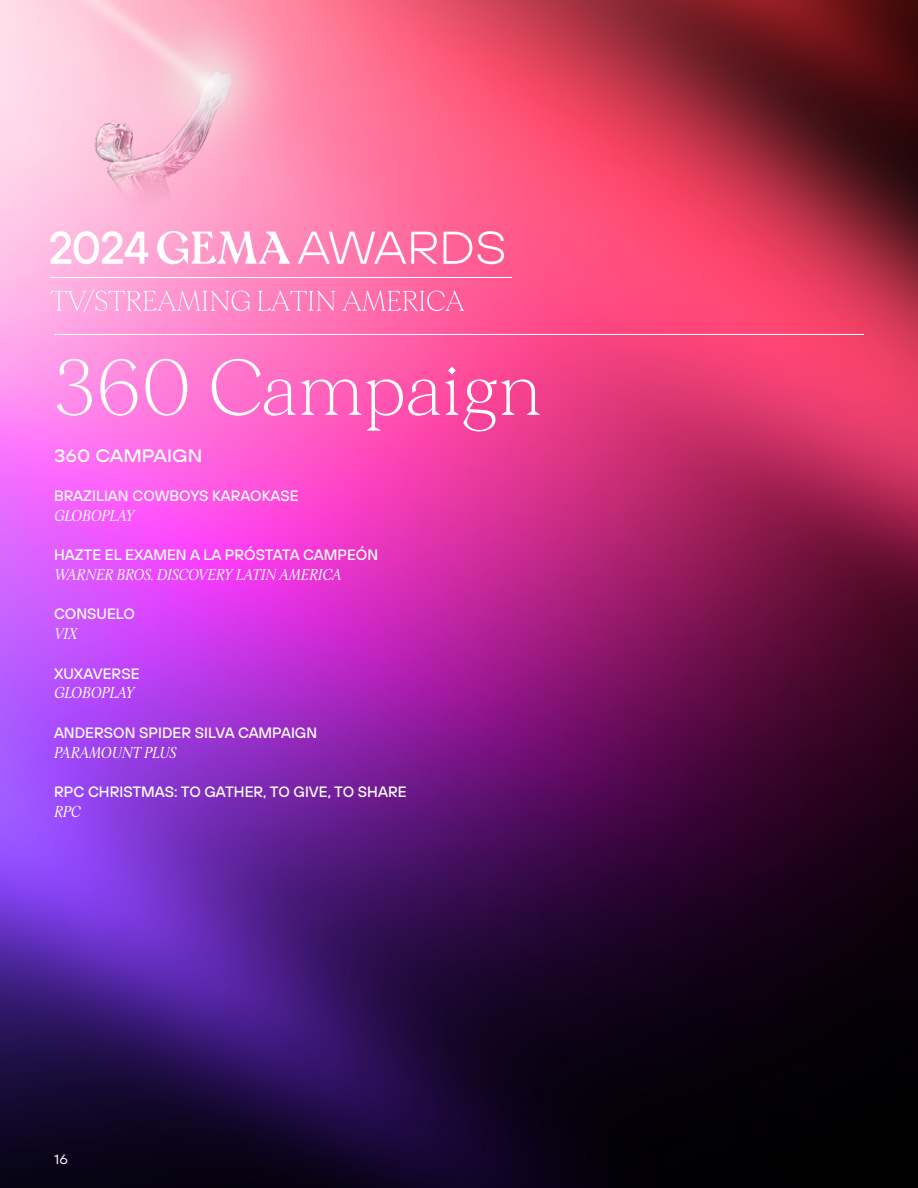
<style>
.page{position:relative;width:918px;height:1188px;background:#fff}
.page>*{position:absolute;margin:0;border:0;box-sizing:border-box;transform-origin:0 0}
.t1{font:200 75px "Morion";color:#fff}
.t2{font:500 18px "TT Hoves Pro Exp";color:#fff}
.t3{font:500 15px "TT Hoves Pro";color:#fff}
.t4{font:italic 15px "Morion";color:#fff}
.t5{font:13.5px "TT Hoves Pro Exp";color:#fff}
</style>
<div class="page">
<img style="left:0;top:0;width:918px;height:1188px">
<hr style="left:54px;top:334px;width:810px;height:1px;background:#fff">
<img style="left:21px;top:0;width:376px;height:357px">
<svg style="left:50px;top:289px;width:200px;height:23px;background:#fea8da"></svg>
<svg style="left:258px;top:291px;width:78px;height:20px;background:#fe8fc4"></svg>
<svg style="left:342px;top:291px;width:122px;height:21px;background:#fe7eb3"></svg>
<svg style="left:50px;top:231px;width:98px;height:33px"></svg>
<svg style="left:157px;top:231px;width:133px;height:33px"></svg>
<svg style="left:298px;top:232px;width:140px;height:32px"></svg>
<svg style="left:444px;top:232px;width:28px;height:32px"></svg>
<svg style="left:478px;top:231px;width:26px;height:33px"></svg>
<hr style="left:50px;top:277px;width:462px;height:1px;background:#fff">
<img style="left:0;top:0;width:240px;height:231px">
<h1 class="t1" style="left:54px;top:346px;width:490px">360 Campaign</h1>
<p class="t2" style="left:54px;top:443px;width:150px">360 CAMPAIGN</p>
<p class="t3" style="left:54px;top:485px;width:246px">BRAZILIAN COWBOYS KARAOKASE</p>
<p class="t4" style="left:54px;top:507px;width:82px">GLOBOPLAY</p>
<p class="t3" style="left:54px;top:545px;width:326px">HAZTE EL EXAMEN A LA PRÓSTATA CAMPEÓN</p>
<p class="t4" style="left:54px;top:566px;width:289px">WARNER BROS. DISCOVERY LATIN AMERICA</p>
<p class="t3" style="left:54px;top:604px;width:82px">CONSUELO</p>
<p class="t4" style="left:54px;top:625px;width:25px">VIX</p>
<p class="t3" style="left:54px;top:663px;width:87px">XUXAVERSE</p>
<p class="t4" style="left:54px;top:684px;width:82px">GLOBOPLAY</p>
<p class="t3" style="left:54px;top:722px;width:265px">ANDERSON SPIDER SILVA CAMPAIGN</p>
<p class="t4" style="left:54px;top:744px;width:124px">PARAMOUNT PLUS</p>
<p class="t3" style="left:54px;top:781px;width:354px">RPC CHRISTMAS: TO GATHER, TO GIVE, TO SHARE</p>
<p class="t4" style="left:54px;top:803px;width:28px">RPC</p>
<p class="t5" style="left:54px;top:1150px;width:16px">16</p>
</div>
